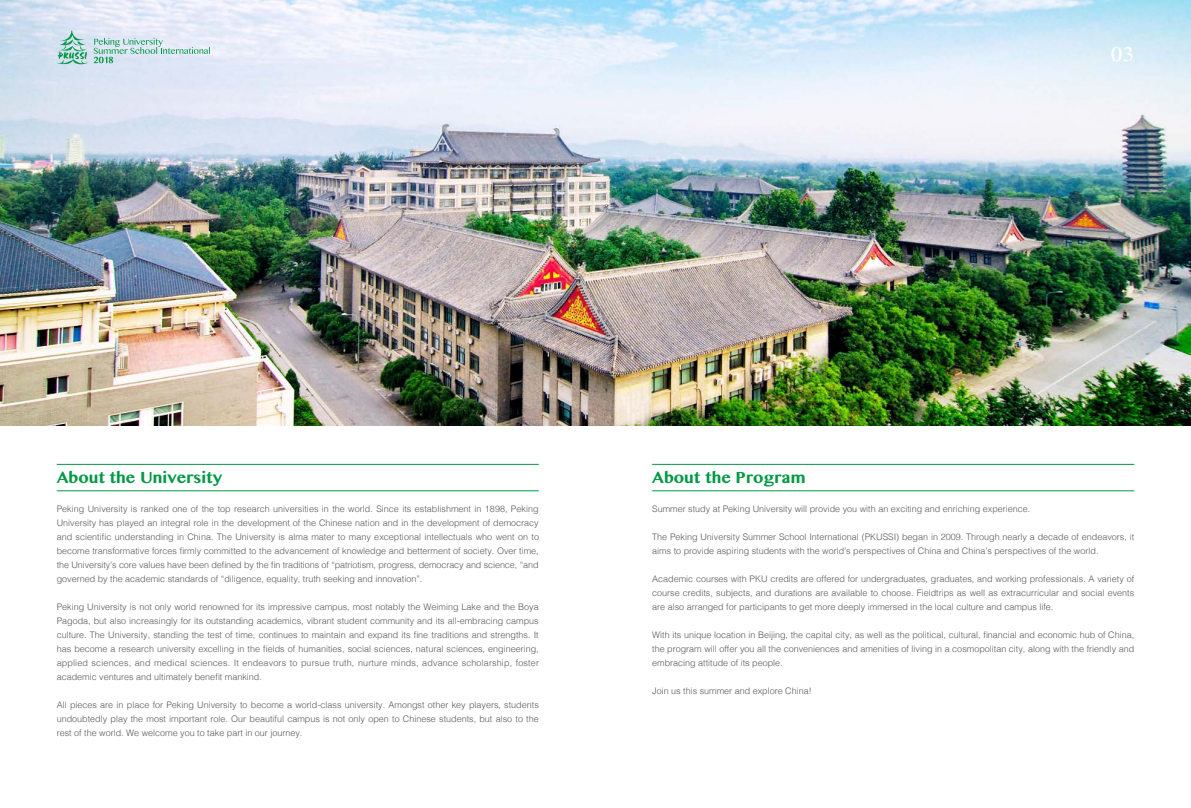
<style>
.page{position:relative;width:1191px;height:808px;background:#fff}
.page>*{position:absolute;margin:0;border:0;box-sizing:border-box;transform-origin:0 0}
.t1{font:18px "Bangla MN";color:#fff}
.t2{font:700 14px "Bangla MN";color:#094}
.t3{font:300 9px/14px "Helvetica";color:#595757;text-align:justify}
</style>
<div class="page">
<hr style="left:652px;top:490px;width:482px;height:1px;background:#094">
<hr style="left:652px;top:464px;width:482px;height:1px;background:#094">
<hr style="left:57px;top:490px;width:482px;height:1px;background:#094">
<hr style="left:57px;top:464px;width:482px;height:1px;background:#094">
<img style="left:0;top:0;width:1191px;height:425px">
<svg style="left:57px;top:30px;width:31px;height:35px"></svg>
<svg style="left:94px;top:38px;width:116px;height:25px;background:#c3dcde"></svg>
<h1 class="t1" style="left:1110px;top:41px;width:25px">03</h1>
<h2 class="t2" style="left:57px;top:467px;width:167px">About the University</h2>
<p class="t3" style="left:57px;top:501px;width:484px">Peking University is ranked one of the top research universities in the world. Since its establishment in 1898, Peking University has played an integral role in the development of the Chinese nation and in the development of democracy and scientific understanding in China. The University is alma mater to many exceptional intellectuals who went on to become transformative forces firmly committed to the advancement of knowledge and betterment of society. Over time, the University’s core values have been defined by the fin traditions of “patriotism, progress, democracy and science, “and governed by the academic standards of “diligence, equality, truth seeking and innovation”.</p>
<p class="t3" style="left:57px;top:599px;width:484px">Peking University is not only world renowned for its impressive campus, most notably the Weiming Lake and the Boya Pagoda, but also increasingly for its outstanding academics, vibrant student community and its all-embracing campus culture. The University, standing the test of time, continues to maintain and expand its fine traditions and strengths. It has become a research university excelling in the fields of humanities, social sciences, natural sciences, engineering, applied sciences, and medical sciences. It endeavors to pursue truth, nurture minds, advance scholarship, foster academic ventures and ultimately benefit mankind.</p>
<p class="t3" style="left:57px;top:697px;width:483px">All pieces are in place for Peking University to become a world-class university. Amongst other key players, students undoubtedly play the most important role. Our beautiful campus is not only open to Chinese students, but also to the rest of the world. We welcome you to take part in our journey.</p>
<h2 class="t2" style="left:652px;top:467px;width:155px">About the Program</h2>
<p class="t3" style="left:652px;top:501px;width:380px">Summer study at Peking University will provide you with an exciting and enriching experience.</p>
<p class="t3" style="left:652px;top:529px;width:483px">The Peking University Summer School International (PKUSSI) began in 2009. Through nearly a decade of endeavors, it aims to provide aspiring students with the world’s perspectives of China and China’s perspectives of the world.</p>
<p class="t3" style="left:652px;top:571px;width:483px">Academic courses with PKU credits are offered for undergraduates, graduates, and working professionals. A variety of course credits, subjects, and durations are available to choose. Fieldtrips as well as extracurricular and social events are also arranged for participants to get more deeply immersed in the local culture and campus life.</p>
<p class="t3" style="left:652px;top:627px;width:483px">With its unique location in Beijing, the capital city, as well as the political, cultural, financial and economic hub of China, the program will offer you all the conveniences and amenities of living in a cosmopolitan city, along with the friendly and embracing attitude of its people.</p>
<p class="t3" style="left:652px;top:683px;width:161px">Join us this summer and explore China!</p>
</div>
